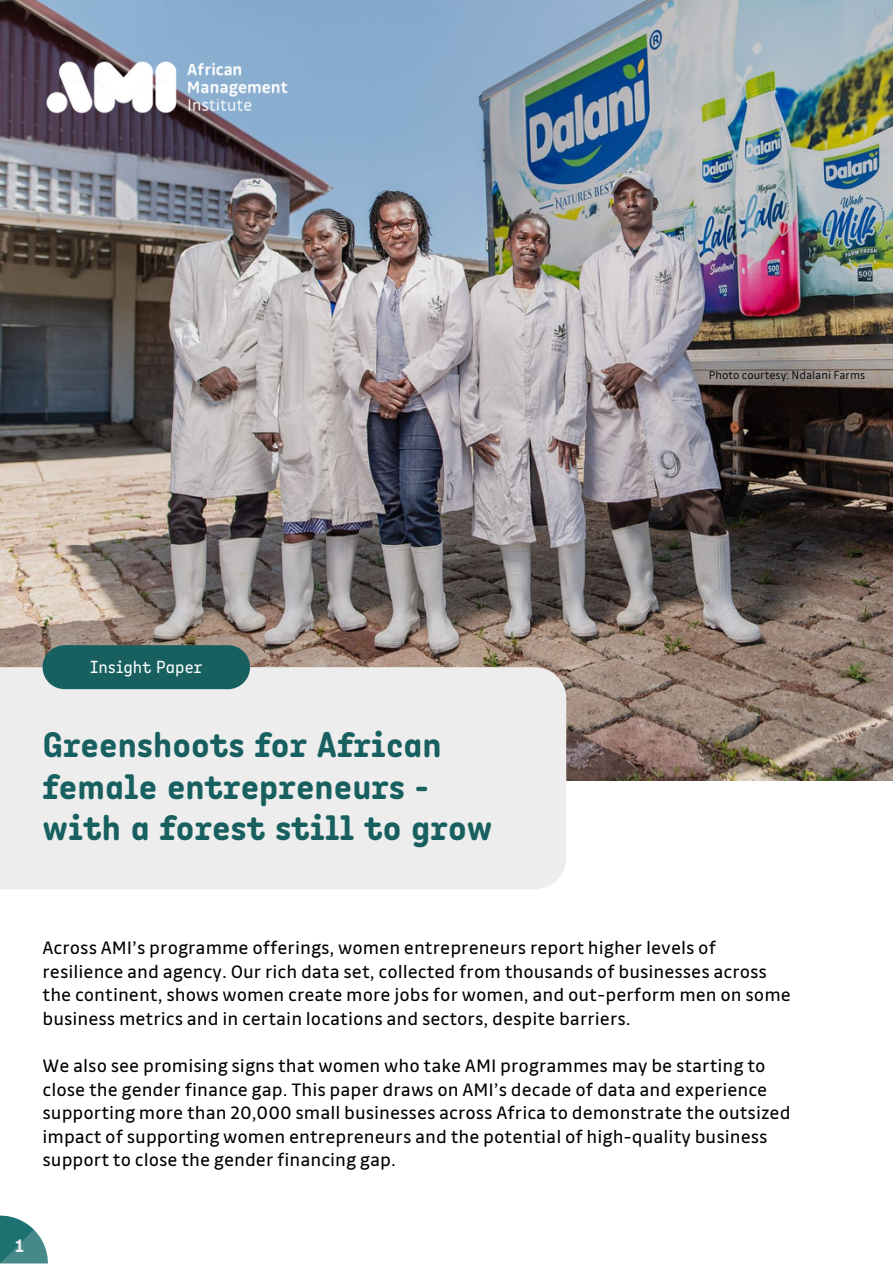
<style>
.page{position:relative;width:893px;height:1264px;background:#fff}
.page>*{position:absolute;margin:0;border:0;box-sizing:border-box;transform-origin:0 0}
.t1{font:700 35.85px/41.5px "Angus";color:#17605f}
.t2{font:19.5px/23.5px "TRY Drive";color:#000}
.t3{font:700 18px "Angus";color:#efefef}
.t4{font:17.7px "Angus";color:#fff}
.t5{font:300 12px "TRY Drive";color:#000}
</style>
<div class="page">
<img style="left:0;top:0;width:892px;height:780px">
<div style="left:0;top:667px;width:566px;height:222px;background:#ededed"></div>
<img style="left:43px;top:54px;width:248px;height:67px">
<div style="left:43px;top:645px;width:207px;height:44px;background:#17605f"></div>
<svg style="left:0;top:1215px;width:48px;height:48px"></svg>
<p class="t5" style="left:708px;top:368px;width:158px">Photo courtesy: Ndalani Farms</p>
<p class="t4" style="left:90px;top:656px;width:114px">Insight Paper</p>
<h1 class="t1" style="left:43px;top:723px;width:451px">Greenshoots for African female entrepreneurs - with a forest still to grow</h1>
<p class="t2" style="left:43px;top:935px;width:749px">Across AMI’s programme offerings, women entrepreneurs report higher levels of resilience and agency. Our rich data set, collected from thousands of businesses across the continent, shows women create more jobs for women, and out-perform men on some business metrics and in certain locations and sectors, despite barriers.</p>
<p class="t2" style="left:43px;top:1053px;width:749px">We also see promising signs that women who take AMI programmes may be starting to close the gender finance gap. This paper draws on AMI’s decade of data and experience supporting more than 20,000 small businesses across Africa to demonstrate the outsized impact of supporting women entrepreneurs and the potential of high-quality business support to close the gender financing gap.</p>
<p class="t3" style="left:15px;top:1233px;width:10px">1</p>
</div>
